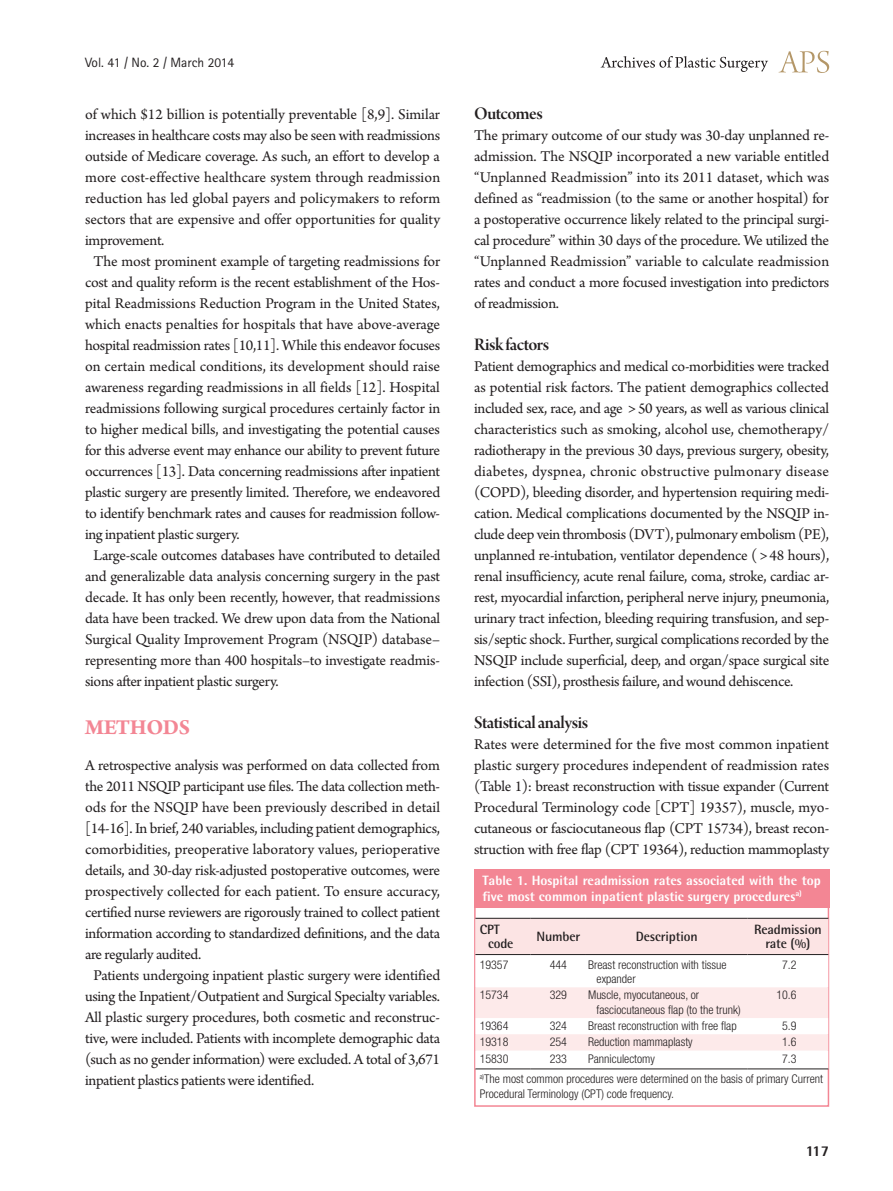
<style>
.page{position:relative;width:893px;height:1191px;background:#fff}
.page>*{position:absolute;margin:0;border:0;box-sizing:border-box;transform-origin:0 0}
.대제목{font:700 22.5px "Arno Pro";letter-spacing:-.02em;color:#f38694}
.중제목{font:18.75px "Arno Pro Smbd Display";letter-spacing:-.025em;color:#231f20}
.본문_성형{font:15.75px/21px "Arno Pro";letter-spacing:-.02em;color:#231f20;text-align:justify}
.t1{font:800 15px "Rotis Semi Sans Std";color:#231f20}
.표_그림_제목_볼드{font:800 13.5px/16.2px "Rotis Semi Sans Std";color:#fff}
.표제목체_-_확정{font:700 13.5px/14.2px "Rotis Semi Sans Std";letter-spacing:-.01em;color:#231f20}
.권_호_월{font:13.5px "Rotis Sans Serif Std";color:#231f20}
.표_본문_-_확정{font:300 condensed 12px/14.4px "Helvetica Neue LT Std";color:#231f20}
</style>
<div class="page">
<svg style="left:779px;top:51px;width:50px;height:22px"></svg>
<svg style="left:601px;top:56px;width:167px;height:16px"></svg>
<div style="left:474px;top:870px;width:355px;height:38px;background:#f38694"></div>
<svg style="left:475px;top:919px;width:353px;height:149px"></svg>
<hr style="left:475px;top:1068px;width:56px;height:1px;background:#231f20">
<hr style="left:531px;top:1068px;width:55px;height:1px;background:#231f20">
<hr style="left:586px;top:1068px;width:161px;height:1px;background:#231f20">
<hr style="left:747px;top:1068px;width:81px;height:1px;background:#231f20">
<hr style="left:475px;top:918px;width:56px;height:1px;background:#231f20">
<hr style="left:531px;top:918px;width:55px;height:1px;background:#231f20">
<hr style="left:586px;top:918px;width:161px;height:1px;background:#231f20">
<hr style="left:747px;top:918px;width:81px;height:1px;background:#231f20">
<hr style="left:475px;top:954px;width:56px;height:1px;background:#231f20">
<hr style="left:531px;top:954px;width:55px;height:1px;background:#231f20">
<hr style="left:586px;top:954px;width:161px;height:1px;background:#231f20">
<hr style="left:747px;top:954px;width:81px;height:1px;background:#231f20">
<p class="권_호_월" style="left:85px;top:54px;width:151px">Vol. 41 / No. 2 / March 2014</p>
<p class="본문_성형" style="left:85px;top:105px;width:357px">of which $12 billion is potentially preventable [8,9]. Similar increases in healthcare costs may also be seen with readmissions outside of Medicare coverage. As such, an effort to develop a more cost-effective healthcare system through readmission reduction has led global payers and policymakers to reform sectors that are expensive and offer opportunities for quality improvement.</p>
<p class="본문_성형" style="left:85px;top:252px;width:357px;text-indent:9px">The most prominent example of targeting readmissions for cost and quality reform is the recent establishment of the Hos&shy;pital Readmissions Reduction Program in the United States, which enacts penalties for hospitals that have above-average hospital readmission rates [10,11]. While this endeavor focuses on certain medical conditions, its development should raise awareness regarding readmissions in all fields [12]. Hospital readmissions following surgical procedures certainly factor in to higher medical bills, and investigating the potential causes for this adverse event may enhance our ability to prevent future occurrences [13]. Data concerning readmissions after inpatient plastic surgery are presently limited. Therefore, we endeavored to identify benchmark rates and causes for readmission follow&shy;ing inpatient plastic surgery.</p>
<p class="본문_성형" style="left:85px;top:546px;width:357px;text-indent:9px">Large-scale outcomes databases have contributed to detailed and generalizable data analysis concerning surgery in the past decade. It has only been recently, however, that readmissions data have been tracked. We drew upon data from the National Surgical Quality Improvement Program (NSQIP) database– representing more than 400 hospitals–to investigate readmis&shy;sions after inpatient plastic surgery.</p>
<p class="대제목" style="left:85px;top:714px;width:107px">METHODS</p>
<p class="본문_성형" style="left:85px;top:756px;width:357px">A retrospective analysis was performed on data collected from the 2011 NSQIP participant use files. The data collection meth&shy;ods for the NSQIP have been previously described in detail [14-16]. In brief, 240 variables, including patient demographics, comorbidities, preoperative laboratory values, perioperative details, and 30-day risk-adjusted postoperative outcomes, were prospectively collected for each patient. To ensure accuracy, certified nurse reviewers are rigorously trained to collect patient information according to standardized definitions, and the data are regularly audited.</p>
<p class="본문_성형" style="left:85px;top:966px;width:357px;text-indent:9px">Patients undergoing inpatient plastic surgery were identified using the Inpatient/Outpatient and Surgical Specialty variables.<br>All plastic surgery procedures, both cosmetic and reconstruc&shy;tive, were included. Patients with incomplete demographic data (such as no gender information) were excluded. A total of 3,671 inpatient plastics patients were identified.</p>
<p class="중제목" style="left:474px;top:103px;width:70px">Outcomes</p>
<p class="본문_성형" style="left:474px;top:126px;width:357px">The primary outcome of our study was 30-day unplanned re&shy;admission. The NSQIP incorporated a new variable entitled “Unplanned Readmission” into its 2011 dataset, which was defined as “readmission (to the same or another hospital) for a postoperative occurrence likely related to the principal surgi&shy;cal procedure” within 30 days of the procedure. We utilized the “Unplanned Readmission” variable to calculate readmission rates and conduct a more focused investigation into predictors of readmission.</p>
<p class="중제목" style="left:474px;top:334px;width:77px">Risk factors</p>
<p class="본문_성형" style="left:474px;top:357px;width:357px">Patient demographics and medical co-morbidities were tracked as potential risk factors. The patient demographics collected included sex, race, and age &gt; 50 years, as well as various clinical characteristics such as smoking, alcohol use, chemotherapy/ radiotherapy in the previous 30 days, previous surgery, obesity, diabetes, dyspnea, chronic obstructive pulmonary disease (COPD), bleeding disorder, and hypertension requiring medi&shy;cation. Medical complications documented by the NSQIP in&shy;clude deep vein thrombosis (DVT), pulmonary embolism (PE), unplanned re-intubation, ventilator dependence ( &gt; 48 hours), renal insufficiency, acute renal failure, coma, stroke, cardiac ar&shy;rest, myocardial infarction, peripheral nerve injury, pneumonia, urinary tract infection, bleeding requiring transfusion, and sep&shy;sis/septic shock. Further, surgical complications recorded by the NSQIP include superficial, deep, and organ/space surgical site infection (SSI), prosthesis failure, and wound dehiscence.</p>
<p class="중제목" style="left:474px;top:712px;width:116px">Statistical analysis</p>
<p class="본문_성형" style="left:474px;top:735px;width:357px">Rates were determined for the five most common inpatient plastic surgery procedures independent of readmission rates (Table 1): breast reconstruction with tissue expander (Current Procedural Terminology code [CPT] 19357), muscle, myo&shy;cutaneous or fasciocutaneous flap (CPT 15734), breast recon&shy;struction with free flap (CPT 19364), reduction mammoplasty</p>
<p class="표_그림_제목_볼드" style="left:483px;top:871px;width:340px">Table 1. Hospital readmission rates associated with the top five most common inpatient plastic surgery procedures<sup>a)</sup></p>
<p class="표제목체_-_확정" style="left:488px;top:922px;width:27px;text-indent:-9px">CPT code</p>
<p class="표제목체_-_확정" style="left:536px;top:929px;width:45px">Number</p>
<p class="표제목체_-_확정" style="left:636px;top:929px;width:63px">Description</p>
<p class="표제목체_-_확정" style="left:754px;top:922px;width:69px;text-align:center">Readmission rate (%)</p>
<p class="표_본문_-_확정" style="left:480px;top:957px;width:30px">19357</p>
<p class="표_본문_-_확정" style="left:550px;top:957px;width:19px">444</p>
<p class="표_본문_-_확정" style="left:597px;top:957px;width:132px;text-indent:-9px">Breast reconstruction with tissue expander</p>
<p class="표_본문_-_확정" style="left:782px;top:957px;width:16px">7.2</p>
<p class="표_본문_-_확정" style="left:480px;top:988px;width:30px">15734</p>
<p class="표_본문_-_확정" style="left:550px;top:988px;width:19px">329</p>
<p class="표_본문_-_확정" style="left:597px;top:988px;width:146px;text-indent:-9px">Muscle, myocutaneous, or fasciocutaneous flap (to the trunk)</p>
<p class="표_본문_-_확정" style="left:776px;top:988px;width:22px">10.6</p>
<p class="표_본문_-_확정" style="left:480px;top:1018px;width:30px">19364</p>
<p class="표_본문_-_확정" style="left:550px;top:1018px;width:19px">324</p>
<p class="표_본문_-_확정" style="left:588px;top:1018px;width:150px">Breast reconstruction with free flap</p>
<p class="표_본문_-_확정" style="left:782px;top:1018px;width:16px">5.9</p>
<p class="표_본문_-_확정" style="left:480px;top:1034px;width:30px">19318</p>
<p class="표_본문_-_확정" style="left:550px;top:1034px;width:19px">254</p>
<p class="표_본문_-_확정" style="left:588px;top:1034px;width:106px">Reduction mammaplasty</p>
<p class="표_본문_-_확정" style="left:782px;top:1034px;width:16px">1.6</p>
<p class="표_본문_-_확정" style="left:480px;top:1051px;width:30px">15830</p>
<p class="표_본문_-_확정" style="left:550px;top:1051px;width:19px">233</p>
<p class="표_본문_-_확정" style="left:588px;top:1051px;width:68px">Panniculectomy</p>
<p class="표_본문_-_확정" style="left:782px;top:1051px;width:16px">7.3</p>
<p class="표_본문_-_확정" style="left:480px;top:1071px;width:345px"><sup>a)</sup>The most common procedures were determined on the basis of primary Current<br>Procedural Terminology (CPT) code frequency.</p>
<p class="t1" style="left:806px;top:1141px;width:25px">117</p>
</div>
